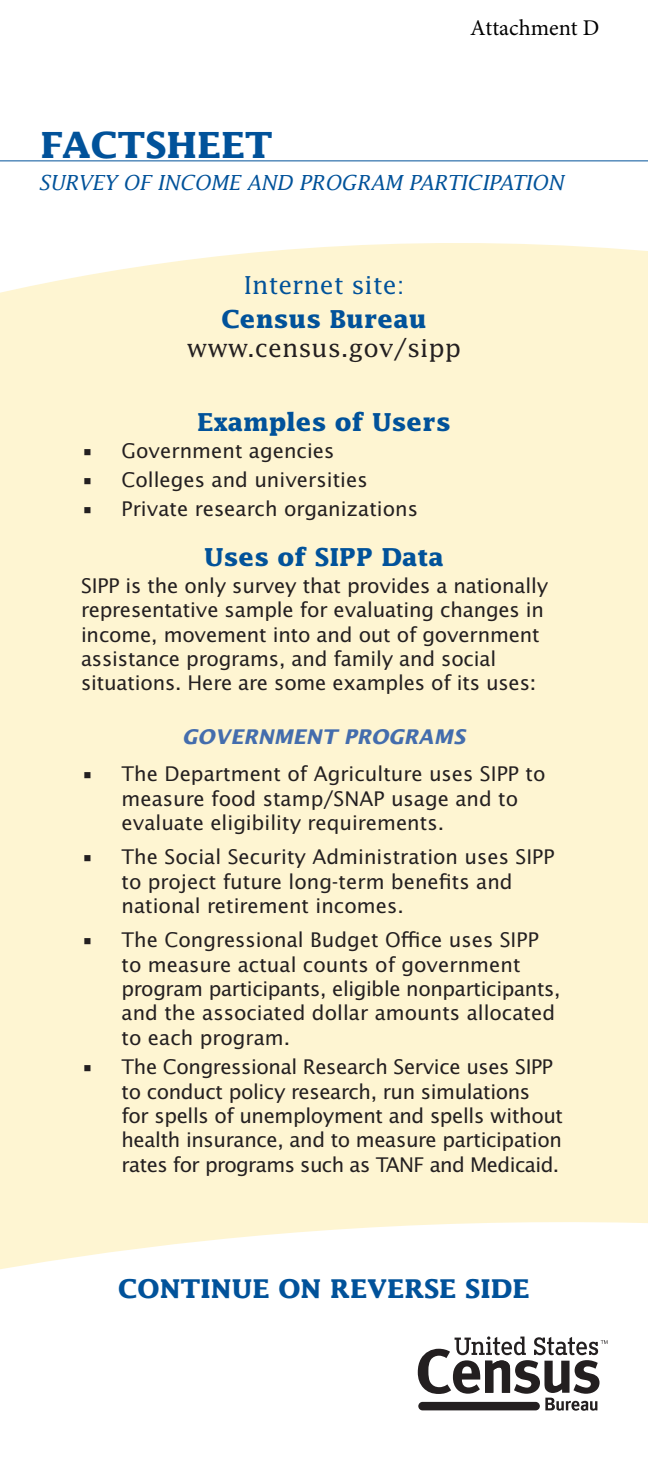
<style>
.page{position:relative;width:648px;height:1458px;background:#fff}
.page>*{position:absolute;margin:0;border:0;box-sizing:border-box;transform-origin:0 0}
.t1{font:700 36px "Lucida";color:#01529a}
.t2{font:700 25.88px "Lucida";color:#01529a}
.t3{font:700 24.75px "Lucida";color:#01529a}
.t4{font:24.75px "Lucida";color:#231f20}
.t5{font:24.75px "Lucida";color:#01529a}
.t6{font:22.5px "Minion Pro";color:#000}
.t7{font:italic 20.7px "Lucida";color:#01529a}
.t8{font:20.25px/24.3px "Lucida Sans";letter-spacing:-.01em;color:#231f20}
.t9{font:italic 700 20.25px "Lucida Sans";color:#446dad}
</style>
<div class="page">
<div style="left:0;top:243px;width:648px;height:1026px;background:#fef5d2"></div>
<hr style="left:0;top:160px;width:648px;height:1px;background:#01529a">
<svg style="left:418px;top:1336px;width:190px;height:75px"></svg>
<h1 class="t1" style="left:40px;top:124px;width:234px">FACTSHEET</h1>
<p class="t6" style="left:470px;top:12px;width:131px">Attachment D</p>
<p class="t7" style="left:38px;top:170px;width:527px">SURVEY OF INCOME AND PROGRAM PARTICIPATION</p>
<p class="t5" style="left:244px;top:270px;width:162px">Internet site:</p>
<p class="t3" style="left:222px;top:304px;width:207px">Census Bureau</p>
<p class="t4" style="left:187px;top:333px;width:276px">www.census.gov/sipp</p>
<p class="t3" style="left:197px;top:407px;width:255px">Examples of Users</p>
<p class="t8" style="left:81px;top:438px;width:255px">• Government agencies</p>
<p class="t8" style="left:81px;top:467px;width:288px">• Colleges and universities</p>
<p class="t8" style="left:81px;top:496px;width:339px">• Private research organizations</p>
<p class="t3" style="left:204px;top:542px;width:241px">Uses of SIPP Data</p>
<p class="t8" style="left:81px;top:573px;width:469px">SIPP is the only survey that provides a nationally representative sample for evaluating changes in income, movement into and out of government assistance programs, and family and social situations. Here are some examples of its uses:</p>
<p class="t9" style="left:182px;top:725px;width:285px">GOVERNMENT PROGRAMS</p>
<p class="t8" style="left:122px;top:761px;width:426px;text-indent:-40px">• The Department of Agriculture uses SIPP to measure food stamp/SNAP usage and to evaluate eligibility requirements.</p>
<p class="t8" style="left:122px;top:844px;width:435px;text-indent:-40px">• The Social Security Administration uses SIPP to project future long-term benefits and national retirement incomes.</p>
<p class="t8" style="left:122px;top:927px;width:441px;text-indent:-40px">• The Congressional Budget Office uses SIPP to measure actual counts of government program participants, eligible nonparticipants, and the associated dollar amounts allocated to each program.</p>
<p class="t8" style="left:122px;top:1055px;width:443px;text-indent:-40px">• The Congressional Research Service uses SIPP to conduct policy research, run simulations<br>for spells of unemployment and spells without health insurance, and to measure participation rates for programs such as TANF and Medicaid.</p>
<p class="t2" style="left:118px;top:1273px;width:413px">CONTINUE ON REVERSE SIDE</p>
</div>
